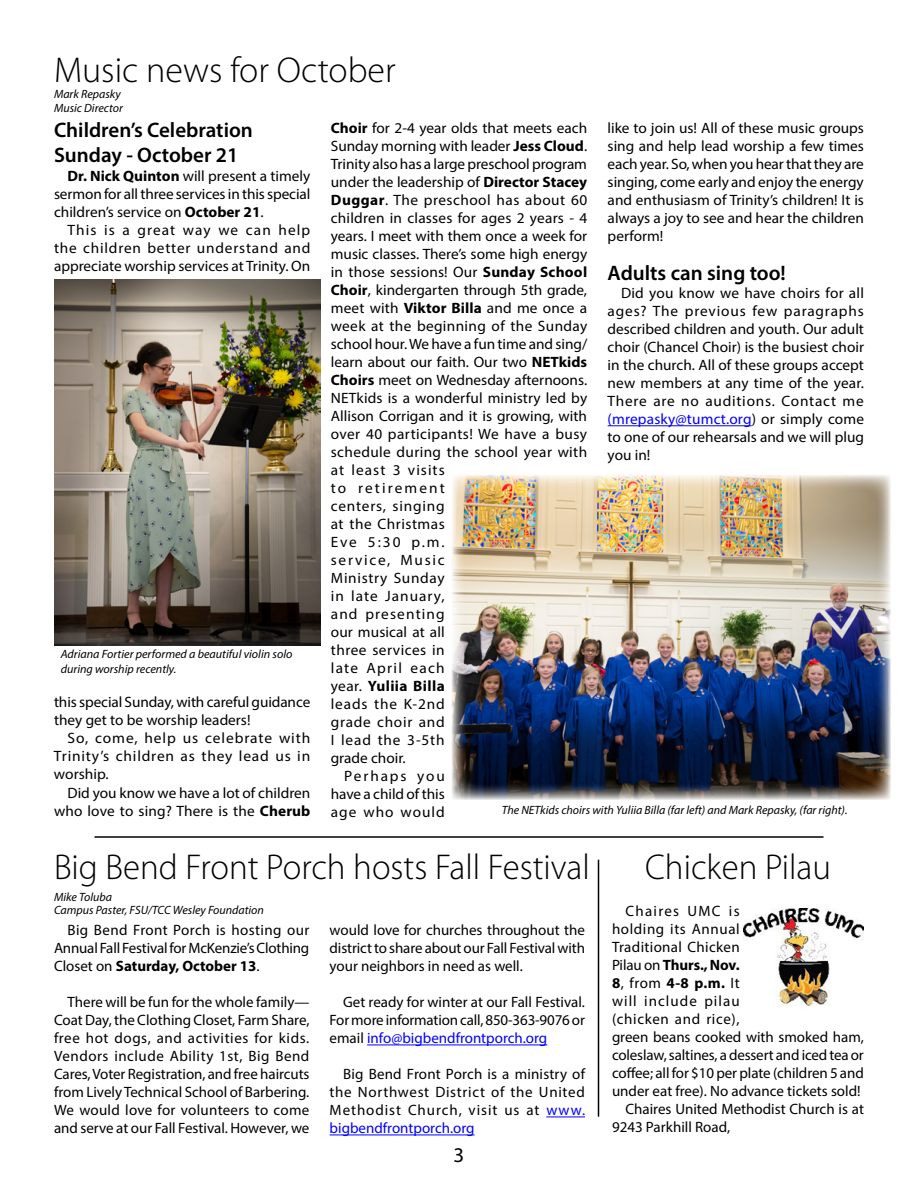
<style>
.page{position:relative;width:918px;height:1188px;background:#fff}
.page>*{position:absolute;margin:0;border:0;box-sizing:border-box;transform-origin:0 0}
.t1{font:300 36px "Myriad Pro";color:#000}
.t2{font:600 21px/25.2px "Myriad Pro";color:#000}
.t3{font:21px "Myriad Pro";color:#000}
.t4{font:15px/18px "Myriad Pro";color:#000;text-align:justify}
.t5{font:15px "Myriad Pro";letter-spacing:.03em;color:#000}
.t6{font:15px "Myriad Pro";letter-spacing:.025em;color:#000}
.t7{font:15px "Myriad Pro";letter-spacing:.055em;color:#000}
.t8{font:15px "Myriad Pro";letter-spacing:.065em;color:#000}
.t9{font:15px "Myriad Pro";letter-spacing:.045em;color:#000}
.t10{font:700 15px "Myriad Pro";letter-spacing:.03em;color:#000}
.t11{font:15px "Myriad Pro";letter-spacing:.085em;color:#000}
.t12{font:700 15px "Myriad Pro";letter-spacing:-.005em;color:#000}
.t13{font:15px "Myriad Pro";letter-spacing:.04em;color:#000}
.t14{font:15px "Myriad Pro";letter-spacing:.07em;color:#000}
.t15{font:15px "Myriad Pro";letter-spacing:.115em;color:#000}
.t16{font:15px "Myriad Pro";letter-spacing:.075em;color:#000}
.t17{font:15px "Myriad Pro";letter-spacing:.05em;color:#000}
.t18{font:15px "Myriad Pro";letter-spacing:.14em;color:#000}
.t19{font:15px "Myriad Pro";letter-spacing:.12em;color:#000}
.t20{font:italic 12px/13.5px "Myriad Pro";color:#000}
.s1{font-weight:700}
.s2{font-weight:400}
.s3{color:#00f}
</style>
<div class="page">
<hr style="left:608px;top:425px;width:144px;height:1px;background:#00f">
<img style="left:452px;top:475px;width:439px;height:324px">
<hr style="left:94px;top:836px;width:730px;height:2px;background:#000">
<img style="left:54px;top:279px;width:267px;height:367px">
<hr style="left:367px;top:1045px;width:180px;height:1px;background:#00f">
<hr style="left:546px;top:1117px;width:39px;height:1px;background:#00f">
<hr style="left:330px;top:1135px;width:145px;height:1px;background:#00f">
<hr style="left:598px;top:860px;width:1px;height:257px;background:#000">
<img style="left:744px;top:908px;width:120px;height:98px">
<h1 class="t1" style="left:54px;top:50px;width:343px">Music news for October</h1>
<p class="t20" style="left:54px;top:87px;width:70px">Mark Repasky<br>Music Director</p>
<h2 class="t2" style="left:54px;top:117px;width:200px">Children’s Celebration<br>Sunday - October 21</h2>
<p class="t4" style="left:54px;top:166px;width:258px;text-indent:13px"><span class="s1">Dr. Nick Quinton</span> will present a timely sermon for all three services in this special children’s service on <span class="s1">October 21</span>.</p>
<p class="t4" style="left:54px;top:221px;width:258px;text-indent:13px">This is a great way we can help the children better understand and appreciate worship services at Trinity. On</p>
<p class="t20" style="left:61px;top:646px;width:233px;line-height:15px">Adriana Fortier performed a beautiful violin solo during worship recently.</p>
<p class="t4" style="left:54px;top:693px;width:258px">this special Sunday, with careful guidance they get to be worship leaders!</p>
<p class="t4" style="left:54px;top:729px;width:258px;text-indent:14px">So, come, help us celebrate with Trinity’s children as they lead us in worship.</p>
<p class="t4" style="left:54px;top:783px;width:258px;text-align:right">Did you know we have a lot of children who love to sing? There is the <span class="s1">Cherub</span></p>
<p class="t4" style="left:331px;top:118px;width:258px"><span class="s1">Choir</span> for 2-4 year olds that meets each</p>
<p class="t4" style="left:331px;top:136px;width:258px">Sunday morning with leader <span class="s1">Jess Cloud</span>.</p>
<p class="t4" style="left:331px;top:154px;width:258px">Trinity also has a large preschool program</p>
<p class="t4" style="left:331px;top:172px;width:258px">under the leadership of <span class="s1">Director Stacey</span></p>
<p class="t5" style="left:331px;top:190px;width:258px"><span class="s1">Duggar</span>. The preschool has about 60</p>
<p class="t4" style="left:331px;top:208px;width:258px">children in classes for ages 2 years - 4</p>
<p class="t4" style="left:331px;top:226px;width:258px">years. I meet with them once a week for</p>
<p class="t4" style="left:331px;top:244px;width:258px">music classes. There’s some high energy</p>
<p class="t4" style="left:331px;top:262px;width:258px">in those sessions! Our <span class="s1">Sunday School</span></p>
<p class="t4" style="left:331px;top:280px;width:258px"><span class="s1">Choir</span>, kindergarten through 5th grade,</p>
<p class="t4" style="left:331px;top:298px;width:258px">meet with <span class="s1">Viktor Billa</span> and me once a</p>
<p class="t6" style="left:331px;top:316px;width:258px">week at the beginning of the Sunday</p>
<p class="t4" style="left:331px;top:334px;width:258px">school hour. We have a fun time and sing/</p>
<p class="t4" style="left:331px;top:352px;width:258px">learn about our faith. Our two <span class="s1">NETkids</span></p>
<p class="t4" style="left:331px;top:370px;width:258px"><span class="s1">Choirs</span> meet on Wednesday afternoons.</p>
<p class="t4" style="left:331px;top:388px;width:258px">NETkids is a wonderful ministry led by</p>
<p class="t4" style="left:331px;top:406px;width:258px">Allison Corrigan and it is growing, with</p>
<p class="t5" style="left:331px;top:424px;width:258px">over 40 participants! We have a busy</p>
<p class="t6" style="left:331px;top:442px;width:258px">schedule during the school year with</p>
<p class="t8" style="left:331px;top:460px;width:115px">at least 3 visits</p>
<p class="t18" style="left:331px;top:478px;width:115px">to retirement</p>
<p class="t7" style="left:331px;top:496px;width:115px">centers, singing</p>
<p class="t5" style="left:331px;top:514px;width:115px">at the Christmas</p>
<p class="t4" style="left:331px;top:532px;width:115px">Eve 5:30 p.m.</p>
<p class="t15" style="left:331px;top:550px;width:115px">service, Music</p>
<p class="t9" style="left:331px;top:568px;width:115px">Ministry Sunday</p>
<p class="t8" style="left:331px;top:586px;width:115px">in late January,</p>
<p class="t16" style="left:331px;top:604px;width:115px">and presenting</p>
<p class="t4" style="left:331px;top:622px;width:115px">our musical at all</p>
<p class="t5" style="left:331px;top:640px;width:115px">three services in</p>
<p class="t11" style="left:331px;top:658px;width:115px">late April each</p>
<p class="t10" style="left:331px;top:676px;width:115px"><span class="s2">year.</span> Yuliia Billa</p>
<p class="t7" style="left:331px;top:694px;width:115px">leads the K-2nd</p>
<p class="t17" style="left:331px;top:712px;width:115px">grade choir and</p>
<p class="t7" style="left:331px;top:730px;width:115px">I lead the 3-5th</p>
<p class="t4" style="left:331px;top:748px;width:76px">grade choir.</p>
<p class="t19" style="left:344px;top:766px;width:102px">Perhaps you</p>
<p class="t4" style="left:331px;top:784px;width:115px">have a child of this</p>
<p class="t8" style="left:331px;top:802px;width:115px">age who would</p>
<p class="t4" style="left:608px;top:118px;width:258px">like to join us! All of these music groups sing and help lead worship a few times each year. So, when you hear that they are singing, come early and enjoy the energy and enthusiasm of Trinity’s children! It is always a joy to see and hear the children perform!</p>
<h2 class="t2" style="left:608px;top:260px;width:180px">Adults can sing too!</h2>
<p class="t4" style="left:608px;top:284px;width:258px;text-indent:13px">Did you know we have choirs for all ages? The previous few paragraphs described children and youth. Our adult choir (Chancel Choir) is the busiest choir in the church. All of these groups accept new members at any time of the year.<br>There are no auditions. Contact me <span class="s3">(mrepasky@tumct.org</span>) or simply come to one of our rehearsals and we will plug you in!</p>
<p class="t20" style="left:502px;top:803px;width:347px">The NETkids choirs with Yuliia Billa (far left) and Mark Repasky, (far right).</p>
<h1 class="t1" style="left:54px;top:847px;width:537px">Big Bend Front Porch hosts Fall Festival</h1>
<h1 class="t1" style="left:645px;top:847px;width:187px">Chicken Pilau</h1>
<p class="t20" style="left:54px;top:890px;width:211px">Mike Toluba<br>Campus Paster, FSU/TCC Wesley Foundation</p>
<p class="t4" style="left:54px;top:921px;width:257px;text-indent:14px">Big Bend Front Porch is hosting our Annual Fall Festival for McKenzie’s Clothing Closet on <span class="s1">Saturday, October 13</span>.</p>
<p class="t4" style="left:54px;top:993px;width:257px;text-indent:13px">There will be fun for the whole family— Coat Day, the Clothing Closet, Farm Share, free hot dogs, and activities for kids.<br>Vendors include Ability 1st, Big Bend Cares, Voter Registration, and free haircuts from Lively Technical School of Barbering.<br>We would love for volunteers to come and serve at our Fall Festival. However, we</p>
<p class="t4" style="left:330px;top:921px;width:257px">would love for churches throughout the district to share about our Fall Festival with your neighbors in need as well.</p>
<p class="t4" style="left:330px;top:993px;width:257px;text-indent:14px">Get ready for winter at our Fall Festival.<br>For more information call, 850-363-9076 or email <span class="s3">info@bigbendfrontporch.org</span></p>
<p class="t4" style="left:330px;top:1065px;width:257px;text-indent:14px">Big Bend Front Porch is a ministry of the Northwest District of the United Methodist Church, visit us at <span class="s3">www. bigbendfrontporch.org</span></p>
<h2 class="t3" style="left:454px;top:1142px;width:12px">3</h2>
<p class="t11" style="left:626px;top:902px;width:116px">Chaires UMC is</p>
<p class="t13" style="left:612px;top:920px;width:129px">holding its Annual</p>
<p class="t6" style="left:612px;top:938px;width:129px">Traditional Chicken</p>
<p class="t12" style="left:612px;top:955px;width:129px"><span class="s2">Pilau on</span> Thurs., Nov.</p>
<p class="t10" style="left:612px;top:973px;width:129px">8<span class="s2">, from</span> 4-8 p.m. <span class="s2">It</span></p>
<p class="t14" style="left:612px;top:992px;width:129px">will include pilau</p>
<p class="t9" style="left:612px;top:1010px;width:129px">(chicken and rice),</p>
<p class="t4" style="left:612px;top:1028px;width:254px">green beans cooked with smoked ham,</p>
<p class="t4" style="left:612px;top:1046px;width:253px">coleslaw, saltines, a dessert and iced tea or</p>
<p class="t4" style="left:612px;top:1064px;width:253px">coffee; all for $10 per plate (children 5 and</p>
<p class="t4" style="left:612px;top:1082px;width:250px">under eat free). No advance tickets sold!</p>
<p class="t4" style="left:626px;top:1100px;width:240px">Chaires United Methodist Church is at</p>
<p class="t4" style="left:612px;top:1118px;width:120px">9243 Parkhill Road,</p>
</div>
